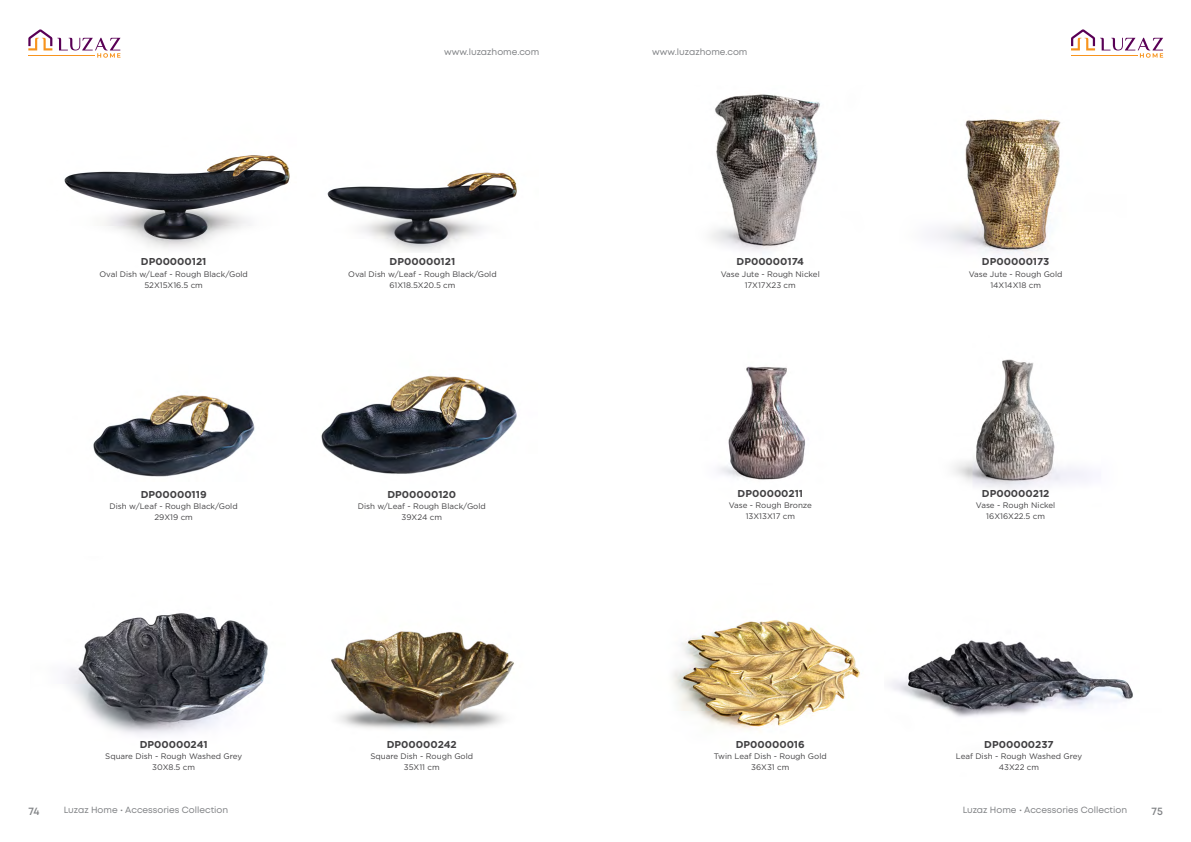
<style>
.page{position:relative;width:1191px;height:842px;background:#fff}
.page>*{position:absolute;margin:0;border:0;box-sizing:border-box;transform-origin:0 0}
.t1{font:600 11px "Mont";color:#808285}
.t2{font:700 10px "Gotham";color:#414042}
.t3{font:9px "Mont";color:#808285}
.t4{font:8px/11.2px "Gotham";color:#414042;text-align:center}
</style>
<div class="page">
<svg style="left:28px;top:29px;width:92px;height:29px"></svg>
<hr style="left:28px;top:55px;width:67px;height:1px;background:#f7941e">
<svg style="left:1071px;top:29px;width:92px;height:29px"></svg>
<hr style="left:1071px;top:55px;width:66px;height:1px;background:#f7941e">
<img style="left:93px;top:395px;width:162px;height:82px">
<img style="left:321px;top:375px;width:196px;height:99px">
<img style="left:953px;top:359px;width:137px;height:130px">
<img style="left:719px;top:366px;width:87px;height:114px">
<img style="left:65px;top:613px;width:203px;height:122px">
<img style="left:673px;top:620px;width:187px;height:109px">
<img style="left:331px;top:631px;width:183px;height:98px">
<img style="left:890px;top:640px;width:243px;height:77px">
<img style="left:930px;top:119px;width:131px;height:136px">
<img style="left:64px;top:155px;width:226px;height:93px">
<img style="left:327px;top:172px;width:190px;height:80px">
<img style="left:711px;top:94px;width:109px;height:157px">
<p class="t3" style="left:444px;top:46px;width:97px">www.luzazhome.com</p>
<p class="t3" style="left:652px;top:46px;width:97px">www.luzazhome.com</p>
<p class="t2" style="left:141px;top:256px;width:67px">DP00000121</p>
<p class="t4" style="left:99px;top:268px;width:150px">Oval Dish w/Leaf - Rough Black/Gold<br>52X15X16.5 cm</p>
<p class="t2" style="left:390px;top:256px;width:67px">DP00000121</p>
<p class="t4" style="left:348px;top:268px;width:150px">Oval Dish w/Leaf - Rough Black/Gold<br>61X18.5X20.5 cm</p>
<p class="t2" style="left:736px;top:256px;width:69px">DP00000174</p>
<p class="t4" style="left:720px;top:268px;width:101px">Vase Jute - Rough Nickel<br>17X17X23 cm</p>
<p class="t2" style="left:982px;top:256px;width:69px">DP00000173</p>
<p class="t4" style="left:968px;top:268px;width:95px">Vase Jute - Rough Gold<br>14X14X18 cm</p>
<p class="t2" style="left:141px;top:489px;width:68px">DP00000119</p>
<p class="t4" style="left:110px;top:500px;width:130px">Dish w/Leaf - Rough Black/Gold<br>29X19 cm</p>
<p class="t2" style="left:387px;top:489px;width:70px">DP00000120</p>
<p class="t4" style="left:358px;top:500px;width:130px">Dish w/Leaf - Rough Black/Gold<br>39X24 cm</p>
<p class="t2" style="left:737px;top:487px;width:67px">DP00000211</p>
<p class="t4" style="left:728px;top:499px;width:85px">Vase - Rough Bronze<br>13X13X17 cm</p>
<p class="t2" style="left:982px;top:487px;width:69px">DP00000212</p>
<p class="t4" style="left:976px;top:499px;width:81px">Vase - Rough Nickel<br>16X16X22.5 cm</p>
<p class="t2" style="left:140px;top:738px;width:69px">DP00000241</p>
<p class="t4" style="left:105px;top:750px;width:138px">Square Dish - Rough Washed Grey<br>30X8.5 cm</p>
<p class="t2" style="left:387px;top:738px;width:72px">DP00000242</p>
<p class="t4" style="left:370px;top:750px;width:104px">Square Dish - Rough Gold<br>35X11 cm</p>
<p class="t2" style="left:735px;top:738px;width:71px">DP00000016</p>
<p class="t4" style="left:713px;top:750px;width:115px">Twin Leaf Dish - Rough Gold<br>36X31 cm</p>
<p class="t2" style="left:984px;top:738px;width:71px">DP00000237</p>
<p class="t4" style="left:955px;top:750px;width:128px">Leaf Dish - Rough Washed Grey<br>43X22 cm</p>
<h1 class="t1" style="left:28px;top:803px;width:13px">74</h1>
<p class="t3" style="left:64px;top:804px;width:166px">Luzaz Home • Accessories Collection</p>
<p class="t3" style="left:962px;top:804px;width:166px">Luzaz Home • Accessories Collection</p>
<h1 class="t1" style="left:1151px;top:803px;width:13px">75</h1>
</div>
